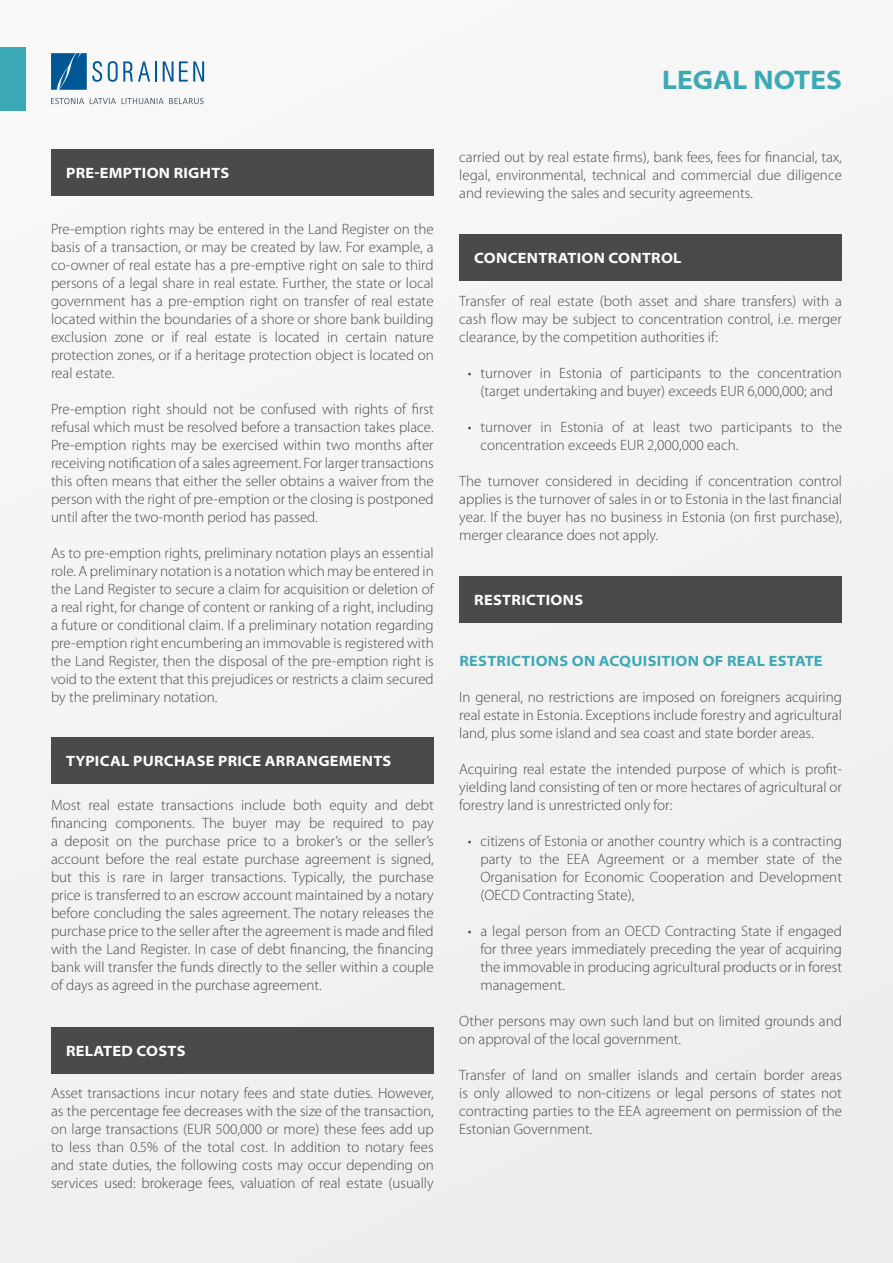
<style>
.page{position:relative;width:893px;height:1263px;background:#f3f3f3}
.page>*{position:absolute;margin:0;border:0;box-sizing:border-box;transform-origin:0 0}
.t1{font:700 semi-expanded 27px "Myriad Pro";color:#3ca9b6}
.t2{font:300 15px/18px "Myriad Pro";color:#4a4a49;text-align:justify}
.t3{font:700 semi-expanded 15px "Myriad Pro";letter-spacing:.02em;color:#fff}
.t4{font:700 semi-expanded 15px "Myriad Pro";letter-spacing:.02em;color:#3ca9b6}
</style>
<div class="page">
<div style="left:0;top:47px;width:26px;height:64px;background:#3ca9b6"></div>
<div style="left:51px;top:149px;width:383px;height:47px;background:#4a4a49"></div>
<div style="left:51px;top:737px;width:383px;height:47px;background:#4a4a49"></div>
<div style="left:51px;top:1027px;width:383px;height:47px;background:#4a4a49"></div>
<div style="left:459px;top:234px;width:383px;height:47px;background:#4a4a49"></div>
<div style="left:459px;top:576px;width:383px;height:47px;background:#4a4a49"></div>
<svg style="left:108px;top:61px;width:42px;height:21px"></svg>
<hr style="left:155px;top:61px;width:2px;height:21px;background:#005795">
<svg style="left:163px;top:61px;width:41px;height:21px"></svg>
<svg style="left:51px;top:53px;width:51px;height:37px"></svg>
<svg style="left:51px;top:98px;width:153px;height:6px"></svg>
<h1 class="t1" style="left:662px;top:64px;width:181px">LEGAL NOTES</h1>
<p class="t3" style="left:66px;top:164px;width:165px">PRE-EMPTION RIGHTS</p>
<p class="t2" style="left:51px;top:220px;width:384px">Pre-emption rights may be entered in the Land Register on the basis of a transaction, or may be created by law. For example, a co-owner of real estate has a pre-emptive right on sale to third persons of a legal share in real estate. Further, the state or local government has a pre-emption right on transfer of real estate located within the boundaries of a shore or shore bank building exclusion zone or if real estate is located in certain nature protection zones, or if a heritage protection object is located on real estate.</p>
<p class="t2" style="left:51px;top:400px;width:384px">Pre-emption right should not be confused with rights of first refusal which must be resolved before a transaction takes place.<br>Pre-emption rights may be exercised within two months after receiving notification of a sales agreement. For larger transactions this often means that either the seller obtains a waiver from the person with the right of pre-emption or the closing is postponed until after the two-month period has passed.</p>
<p class="t2" style="left:51px;top:544px;width:384px">As to pre-emption rights, preliminary notation plays an essential role. A preliminary notation is a notation which may be entered in the Land Register to secure a claim for acquisition or deletion of a real right, for change of content or ranking of a right, including a future or conditional claim. If a preliminary notation regarding pre-emption right encumbering an immovable is registered with the Land Register, then the disposal of the pre-emption right is void to the extent that this prejudices or restricts a claim secured by the preliminary notation.</p>
<p class="t3" style="left:66px;top:752px;width:327px">TYPICAL PURCHASE PRICE ARRANGEMENTS</p>
<p class="t2" style="left:51px;top:796px;width:384px">Most real estate transactions include both equity and debt financing components. The buyer may be required to pay a deposit on the purchase price to a broker’s or the seller’s account before the real estate purchase agreement is signed, but this is rare in larger transactions. Typically, the purchase price is transferred to an escrow account maintained by a notary before concluding the sales agreement. The notary releases the purchase price to the seller after the agreement is made and filed with the Land Register. In case of debt financing, the financing bank will transfer the funds directly to the seller within a couple of days as agreed in the purchase agreement.</p>
<p class="t3" style="left:66px;top:1043px;width:121px">RELATED COSTS</p>
<p class="t2" style="left:51px;top:1084px;width:384px">Asset transactions incur notary fees and state duties. However, as the percentage fee decreases with the size of the transaction, on large transactions (EUR 500,000 or more) these fees add up to less than 0.5% of the total cost. In addition to notary fees and state duties, the following costs may occur depending on services used: brokerage fees, valuation of real estate (usually</p>
<p class="t2" style="left:459px;top:148px;width:384px">carried out by real estate firms), bank fees, fees for financial, tax, legal, environmental, technical and commercial due diligence and reviewing the sales and security agreements.</p>
<p class="t3" style="left:474px;top:249px;width:209px">CONCENTRATION CONTROL</p>
<p class="t2" style="left:459px;top:292px;width:384px">Transfer of real estate (both asset and share transfers) with a cash flow may be subject to concentration control, i.e. merger clearance, by the competition authorities if:</p>
<p class="t2" style="left:468px;top:364px;width:376px;text-align:center">• turnover in Estonia of participants to the concentration (target undertaking and buyer) exceeds EUR 6,000,000; and</p>
<p class="t2" style="left:480px;top:418px;width:363px;text-indent:-13px">• turnover in Estonia of at least two participants to the concentration exceeds EUR 2,000,000 each.</p>
<p class="t2" style="left:459px;top:472px;width:384px">The turnover considered in deciding if concentration control applies is the turnover of sales in or to Estonia in the last financial year. If the buyer has no business in Estonia (on first purchase), merger clearance does not apply.</p>
<p class="t3" style="left:474px;top:591px;width:110px">RESTRICTIONS</p>
<p class="t4" style="left:459px;top:652px;width:365px">RESTRICTIONS ON ACQUISITION OF REAL ESTATE</p>
<p class="t2" style="left:459px;top:688px;width:384px">In general, no restrictions are imposed on foreigners acquiring real estate in Estonia. Exceptions include forestry and agricultural land, plus some island and sea coast and state border areas.</p>
<p class="t2" style="left:459px;top:760px;width:384px">Acquiring real estate the intended purpose of which is profit&shy;yielding land consisting of ten or more hectares of agricultural or forestry land is unrestricted only for:</p>
<p class="t2" style="left:480px;top:832px;width:363px;text-indent:-13px">• citizens of Estonia or another country which is a contracting party to the EEA Agreement or a member state of the Organisation for Economic Cooperation and Development (OECD Contracting State),</p>
<p class="t2" style="left:480px;top:922px;width:363px;text-indent:-13px">• a legal person from an OECD Contracting State if engaged for three years immediately preceding the year of acquiring the immovable in producing agricultural products or in forest management.</p>
<p class="t2" style="left:459px;top:1012px;width:384px">Other persons may own such land but on limited grounds and on approval of the local government.</p>
<p class="t2" style="left:459px;top:1066px;width:384px">Transfer of land on smaller islands and certain border areas is only allowed to non-citizens or legal persons of states not contracting parties to the EEA agreement on permission of the Estonian Government.</p>
</div>
